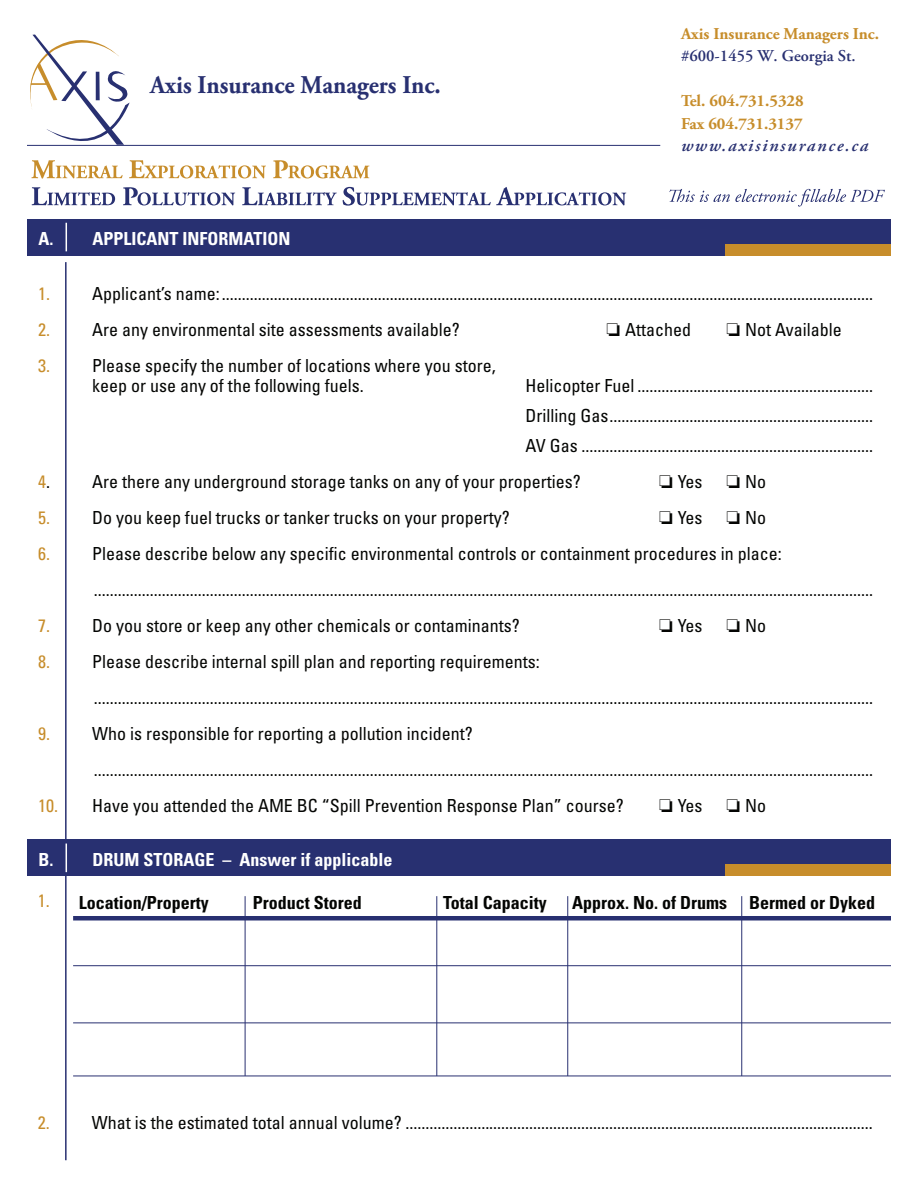
<style>
.page{position:relative;width:918px;height:1188px;background:#fff}
.page>*{position:absolute;margin:0;border:0;box-sizing:border-box;transform-origin:0 0}
.t1{font:700 25.5px "Adobe Garamond Pro";color:#283071;scale:.95 1}
.t2{font:condensed 18px/36px "Univers";color:#040503}
.t3{font:700 condensed 18px "Univers";color:#040503}
.t4{font:700 condensed 18px "Univers";color:#fff}
.t5{font:italic 600 18px "Adobe Garamond Pro";letter-spacing:.1em;color:#283071}
.t6{font:condensed 18px "Univers";color:#c78d2b}
.t7{font:700 16.5px/22.5px "Adobe Garamond Pro";color:#c78d2b}
.t8{font:600 16.5px "Adobe Garamond Pro";color:#283071}
.s1{color:#c78d2b}
</style>
<div class="page">
<hr style="left:65px;top:262px;width:2px;height:898px;background:#283071">
<svg style="left:31px;top:160px;width:92px;height:19px"></svg>
<svg style="left:129px;top:160px;width:137px;height:18px"></svg>
<svg style="left:273px;top:160px;width:96px;height:18px"></svg>
<svg style="left:32px;top:187px;width:83px;height:18px"></svg>
<svg style="left:123px;top:187px;width:112px;height:18px"></svg>
<svg style="left:242px;top:187px;width:95px;height:18px"></svg>
<svg style="left:343px;top:187px;width:283px;height:19px"></svg>
<hr style="left:27px;top:145px;width:633px;height:1px;background:#283071">
<div style="left:27px;top:840px;width:864px;height:36px;background:#283071"></div>
<div style="left:725px;top:864px;width:166px;height:12px;background:#c78d2b"></div>
<div style="left:27px;top:219px;width:864px;height:37px;background:#283071"></div>
<svg style="left:66px;top:223px;width:1px;height:28px"></svg>
<div style="left:725px;top:244px;width:166px;height:12px;background:#c78d2b"></div>
<svg style="left:66px;top:844px;width:1px;height:28px"></svg>
<hr style="left:245px;top:896px;width:1px;height:180px;background:#283071">
<hr style="left:436px;top:896px;width:1px;height:180px;background:#283071">
<hr style="left:567px;top:896px;width:1px;height:180px;background:#283071">
<hr style="left:741px;top:896px;width:1px;height:180px;background:#283071">
<hr style="left:73px;top:916px;width:818px;height:4px;background:#283071">
<hr style="left:73px;top:965px;width:818px;height:1px;background:#283071">
<hr style="left:73px;top:1023px;width:818px;height:1px;background:#283071">
<hr style="left:73px;top:1076px;width:818px;height:1px;background:#283071">
<svg style="left:30px;top:34px;width:100px;height:111px"></svg>
<svg style="left:669px;top:189px;width:216px;height:18px"></svg>
<h1 class="t1" style="left:150px;top:71px;width:308px">Axis Insurance Managers Inc.</h1>
<p class="t4" style="left:39px;top:228px;width:253px">A. APPLICANT INFORMATION</p>
<p class="t7" style="left:681px;top:23px;width:200px">Axis Insurance Managers Inc.</p>
<p class="t8" style="left:681px;top:47px;width:176px">#600-1455 W. Georgia St.</p>
<p class="t7" style="left:681px;top:90px;width:124px">Tel. 604.731.5328<br>Fax 604.731.3137</p>
<p class="t5" style="left:681px;top:135px;width:189px">www.axisinsurance.ca</p>
<p class="t2" style="left:38px;top:275px;width:837px"><span class="s1">1.</span> Applicant’s name: ...................................................................................................................................................................</p>
<p class="t2" style="left:38px;top:311px;width:423px"><span class="s1">2.</span> Are any environmental site assessments available?</p>
<p class="t2" style="left:607px;top:311px;width:86px">❏ Attached</p>
<p class="t2" style="left:727px;top:311px;width:117px">❏ Not Available</p>
<p class="t2" style="left:92px;top:356px;width:405px;line-height:19.5px;text-indent:-54px"><span class="s1">3.</span> Please specify the number of locations where you store, keep or use any of the following fuels.</p>
<p class="t2" style="left:526px;top:370px;width:349px;line-height:30px;text-align:justify">Helicopter Fuel ...........................................................<br>Drilling Gas..................................................................<br>AV Gas .........................................................................</p>
<p class="t2" style="left:38px;top:463px;width:544px"><span class="s1">4</span>. Are there any underground storage tanks on any of your properties?</p>
<p class="t2" style="left:659px;top:463px;width:45px">❏ Yes</p>
<p class="t2" style="left:727px;top:463px;width:41px">❏ No</p>
<p class="t2" style="left:38px;top:499px;width:473px"><span class="s1">5.</span> Do you keep fuel trucks or tanker trucks on your property?</p>
<p class="t2" style="left:659px;top:499px;width:45px">❏ Yes</p>
<p class="t2" style="left:727px;top:499px;width:41px">❏ No</p>
<p class="t2" style="left:94px;top:535px;width:781px;text-indent:-56px"><span class="s1">6.</span> Please describe below any specific environmental controls or containment procedures in place: ...................................................................................................................................................................................................</p>
<p class="t2" style="left:38px;top:607px;width:483px"><span class="s1">7.</span> Do you store or keep any other chemicals or contaminants?</p>
<p class="t2" style="left:659px;top:607px;width:45px">❏ Yes</p>
<p class="t2" style="left:727px;top:607px;width:41px">❏ No</p>
<p class="t2" style="left:94px;top:643px;width:781px;text-indent:-56px"><span class="s1">8.</span> Please describe internal spill plan and reporting requirements: ...................................................................................................................................................................................................</p>
<p class="t2" style="left:94px;top:715px;width:781px;text-indent:-56px"><span class="s1">9.</span> Who is responsible for reporting a pollution incident? ...................................................................................................................................................................................................</p>
<p class="t2" style="left:38px;top:787px;width:587px"><span class="s1">10.</span> Have you attended the AME BC “Spill Prevention Response Plan” course?</p>
<p class="t2" style="left:659px;top:787px;width:45px">❏ Yes</p>
<p class="t2" style="left:727px;top:787px;width:41px">❏ No</p>
<p class="t4" style="left:39px;top:848px;width:355px">B. DRUM STORAGE – Answer if applicable</p>
<p class="t6" style="left:38px;top:889px;width:13px">1.</p>
<p class="t3" style="left:79px;top:892px;width:131px">Location/Property</p>
<p class="t3" style="left:253px;top:892px;width:111px">Product Stored</p>
<p class="t3" style="left:443px;top:892px;width:105px">Total Capacity</p>
<p class="t3" style="left:572px;top:892px;width:304px">Approx. No. of Drums Bermed or Dyked</p>
<p class="t2" style="left:38px;top:1105px;width:837px"><span class="s1">2.</span> What is the estimated total annual volume? .....................................................................................................................</p>
</div>
